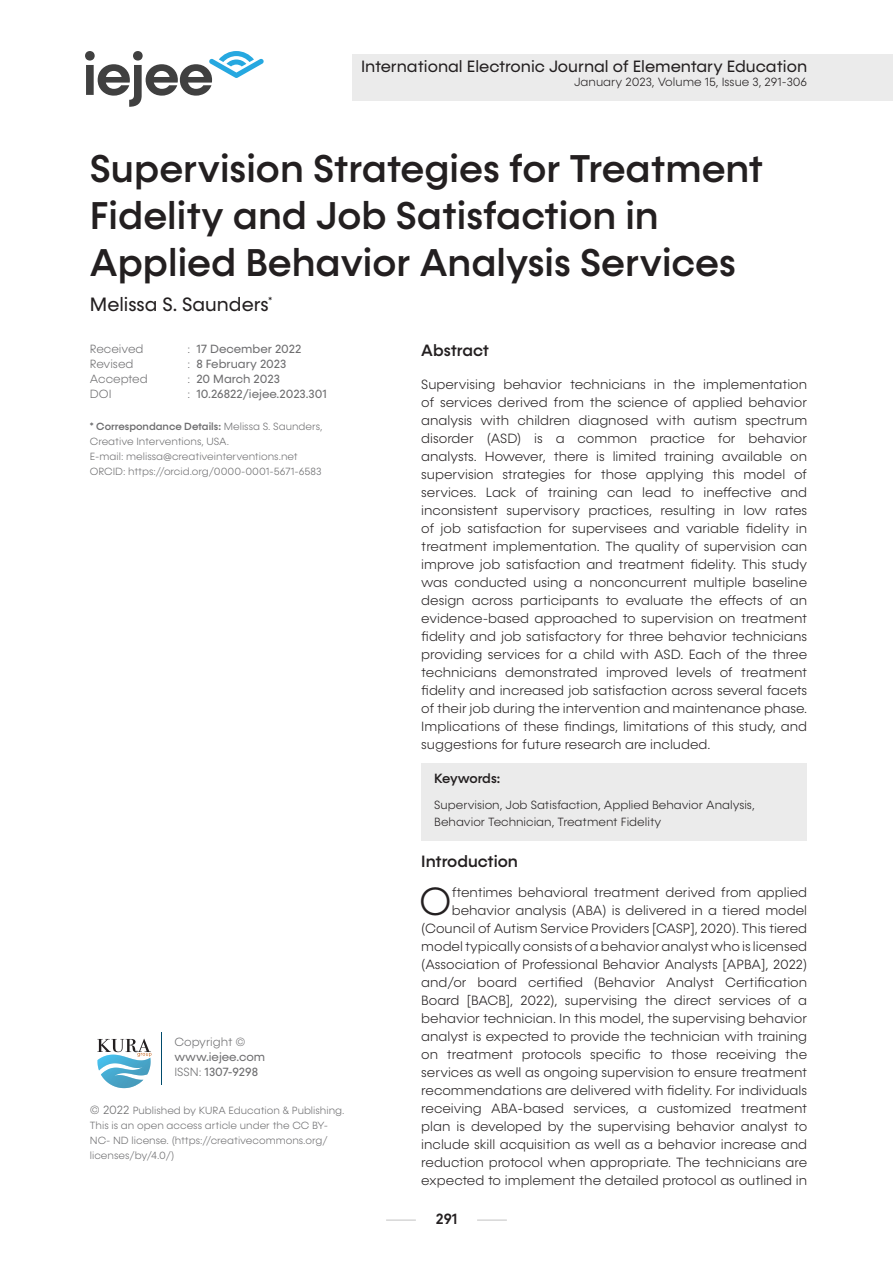
<style>
.page{position:relative;width:893px;height:1263px;background:#fff}
.page>*{position:absolute;margin:0;border:0;box-sizing:border-box;transform-origin:0 0}
.ilk_paragraf_metin{font:300 39.6px "Konnect";color:#231f20}
.t1{font:500 39px/46.8px "Konnect";color:#231f20}
.t2{font:19.5px "Konnect";color:#231f20}
.t3{font:16.5px "Konnect";color:#231f20}
.t4{font:500 16.5px "Konnect";color:#231f20}
.t5{font:500 15px "Konnect";color:#231f20}
.Metin{font:300 13.5px/18px "Konnect";color:#231f20;text-align:justify}
.ilk_paragraf_metin-2{font:300 13.5px/18px "Konnect";color:#231f20;text-align:right}
.t6{font:500 13.5px "Konnect";letter-spacing:-.025em;color:#231f20}
.anahtar_kelimeler{font:300 12px/16.5px "Konnect";color:#231f20}
.t7{font:12px/15px "Konnect";color:#6e6e70}
.t8{font:300 12px "Konnect";color:#6e6e70}
.t9{font:300 10.5px/15px "Konnect";color:#6e6e70}
.s1{font-weight:300}
.s2{font-weight:500}
.s3{font-size:12px}
</style>
<div class="page">
<svg style="left:85px;top:51px;width:179px;height:56px"></svg>
<div style="left:352px;top:55px;width:541px;height:46px;background:#ebebeb"></div>
<hr style="left:386px;top:1220px;width:30px;height:1px;background:#c2c2c2">
<hr style="left:477px;top:1220px;width:30px;height:1px;background:#c2c2c2">
<hr style="left:161px;top:1033px;width:1px;height:52px;background:#004b6c">
<svg style="left:97px;top:1039px;width:54px;height:49px"></svg>
<div style="left:421px;top:764px;width:386px;height:77px;background:#ebebeb"></div>
<p class="t3" style="left:361px;top:56px;width:448px">International Electronic Journal of Elementary Education</p>
<p class="anahtar_kelimeler" style="left:574px;top:74px;width:235px">January 2023, Volume 15, Issue 3, 291-306</p>
<p class="t1" style="left:90px;top:146px;width:675px">Supervision Strategies for Treatment<br>Fidelity and Job Satisfaction in<br>Applied Behavior Analysis Services</p>
<p class="t2" style="left:90px;top:293px;width:184px">Melissa S. Saunders<sup>*</sup></p>
<p class="t4" style="left:421px;top:341px;width:69px">Abstract</p>
<p class="t8" style="left:90px;top:342px;width:55px">Received</p>
<p class="t7" style="left:187px;top:341px;width:116px"><span class="s1">:</span> 17 December 2022</p>
<p class="t8" style="left:90px;top:357px;width:45px">Revised</p>
<p class="t7" style="left:187px;top:356px;width:101px"><span class="s1">:</span> 8 February 2023</p>
<p class="t8" style="left:90px;top:372px;width:59px">Accepted</p>
<p class="t7" style="left:187px;top:371px;width:94px"><span class="s1">:</span> 20 March 2023</p>
<p class="t8" style="left:90px;top:387px;width:23px">DOI</p>
<p class="t7" style="left:187px;top:386px;width:141px"><span class="s1">:</span> 10.26822/iejee.2023.301</p>
<p class="t9" style="left:90px;top:419px;width:234px"><span class="s2">* Correspondance Details:</span> Melissa S. Saunders,<br>Creative Interventions, USA.</p>
<p class="t9" style="left:90px;top:449px;width:209px">E-mail: melissa@creativeinterventions.net</p>
<p class="t9" style="left:90px;top:464px;width:233px">ORCID: https://orcid.org/0000-0001-5671-6583</p>
<p class="Metin" style="left:421px;top:376px;width:387px">Supervising behavior technicians in the implementation of services derived from the science of applied behavior analysis with children diagnosed with autism spectrum disorder (ASD) is a common practice for behavior analysts. However, there is limited training available on supervision strategies for those applying this model of services. Lack of training can lead to ineffective and inconsistent supervisory practices, resulting in low rates of job satisfaction for supervisees and variable fidelity in treatment implementation. The quality of supervision can improve job satisfaction and treatment fidelity. This study was conducted using a nonconcurrent multiple baseline design across participants to evaluate the effects of an evidence-based approached to supervision on treatment fidelity and job satisfactory for three behavior technicians providing services for a child with ASD. Each of the three technicians demonstrated improved levels of treatment fidelity and increased job satisfaction across several facets of their job during the intervention and maintenance phase.<br>Implications of these findings, limitations of this study, and suggestions for future research are included.</p>
<p class="t6" style="left:434px;top:770px;width:67px">Keywords:</p>
<p class="anahtar_kelimeler" style="left:434px;top:797px;width:322px">Supervision, Job Satisfaction, Applied Behavior Analysis,<br>Behavior Technician, Treatment Fidelity</p>
<p class="t8" style="left:174px;top:1035px;width:73px">Copyright ©</p>
<p class="t7" style="left:174px;top:1050px;width:92px">www.iejee.com<br><span class="s1">ISSN:</span> 1307-9298</p>
<p class="t9" style="left:90px;top:1103px;width:256px"><span class="s3">© 2022</span> Published by KURA Education &amp; Publishing.<br>This is an open access article under the CC BY-NC- ND license. (https://creativecommons.org/ licenses/by/4.0/)</p>
<p class="t4" style="left:421px;top:852px;width:98px">Introduction</p>
<p class="ilk_paragraf_metin" style="left:419px;top:879px;width:34px">O</p>
<p class="ilk_paragraf_metin-2" style="left:421px;top:883px;width:387px">ftentimes behavioral treatment derived from applied behavior analysis (ABA) is delivered in a tiered model (Council of Autism Service Providers [CASP], 2020). This tiered model typically consists of a behavior analyst who is licensed (Association of Professional Behavior Analysts [APBA], 2022) and/or board certified (Behavior Analyst Certification Board [BACB], 2022), supervising the direct services of a behavior technician. In this model, the supervising behavior analyst is expected to provide the technician with training on treatment protocols specific to those receiving the services as well as ongoing supervision to ensure treatment recommendations are delivered with fidelity. For individuals receiving ABA-based services, a customized treatment plan is developed by the supervising behavior analyst to include skill acquisition as well as a behavior increase and reduction protocol when appropriate. The technicians are expected to implement the detailed protocol as outlined in</p>
<p class="t5" style="left:436px;top:1210px;width:23px">291</p>
</div>
